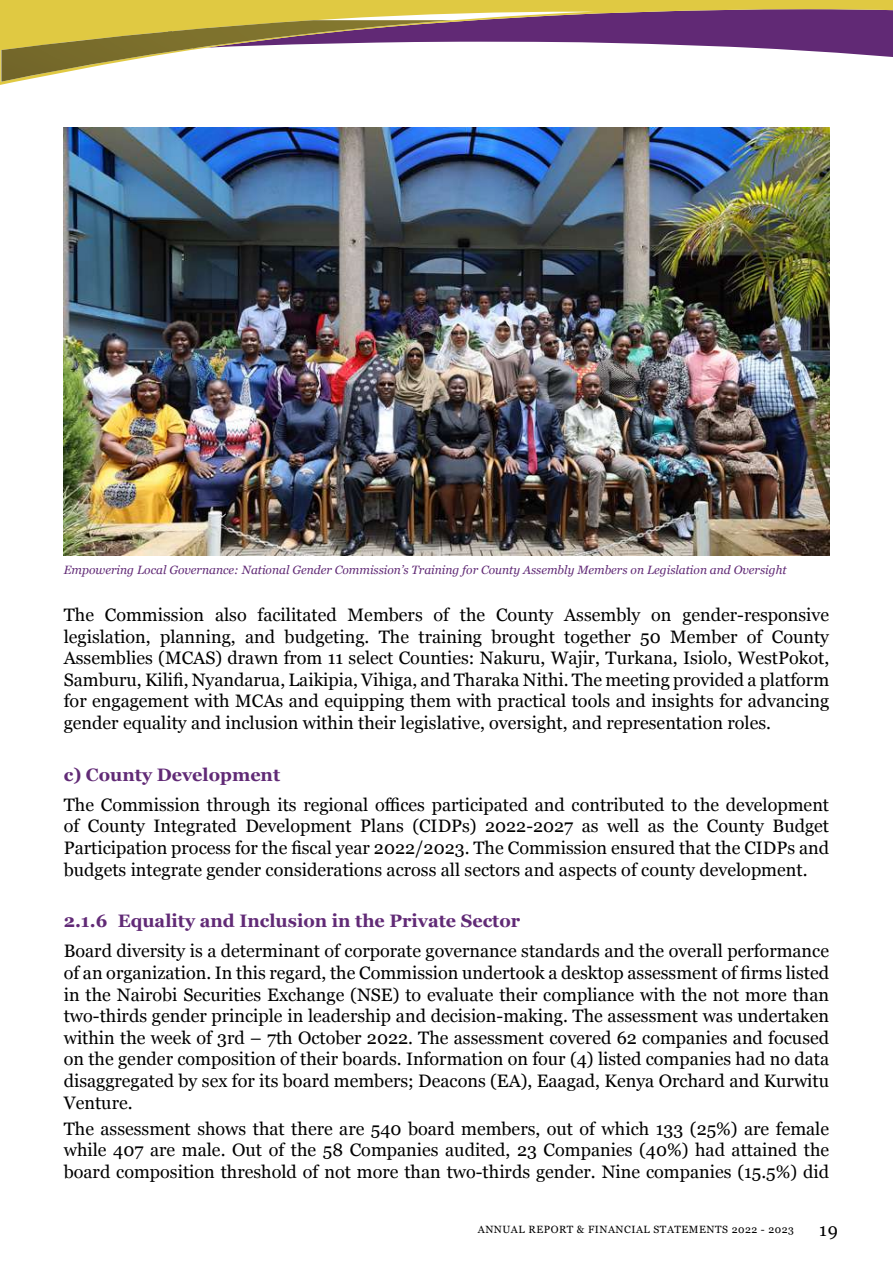
<style>
.page{position:relative;width:893px;height:1263px;background:#fff}
.page>*{position:absolute;margin:0;border:0;box-sizing:border-box;transform-origin:0 0}
.t1{font:18px/21.6px "Georgia";color:#000;text-align:justify}
.t2{font:700 18px "Georgia";color:#612a76}
.t3{font:italic 12px "Georgia";color:#612a76}
.t4{font:10.5px "Georgia";letter-spacing:.05em;color:#000}
</style>
<div class="page">
<svg style="left:0;top:0;width:893px;height:85px;fill:#e0c942"></svg>
<svg style="left:1px;top:9px;width:892px;height:73px"></svg>
<img style="left:64px;top:128px;width:765px;height:428px">
<p class="t3" style="left:64px;top:561px;width:724px">Empowering Local Governance: National Gender Commission’s Training for County Assembly Members on Legislation and Oversight</p>
<p class="t1" style="left:64px;top:603px;width:767px">The Commission also facilitated Members of the County Assembly on gender-responsive legislation, planning, and budgeting. The training brought together 50 Member of County Assemblies (MCAS) drawn from 11 select Counties: Nakuru, Wajir, Turkana, Isiolo, WestPokot, Samburu, Kilifi, Nyandarua, Laikipia, Vihiga, and Tharaka Nithi. The meeting provided a platform for engagement with MCAs and equipping them with practical tools and insights for advancing gender equality and inclusion within their legislative, oversight, and representation roles.</p>
<p class="t2" style="left:64px;top:761px;width:218px">c) County Development</p>
<p class="t1" style="left:64px;top:793px;width:767px">The Commission through its regional offices participated and contributed to the development of County Integrated Development Plans (CIDPs) 2022-2027 as well as the County Budget Participation process for the fiscal year 2022/2023. The Commission ensured that the CIDPs and budgets integrate gender considerations across all sectors and aspects of county development.</p>
<p class="t2" style="left:64px;top:907px;width:458px">2.1.6 Equality and Inclusion in the Private Sector</p>
<p class="t1" style="left:64px;top:940px;width:767px">Board diversity is a determinant of corporate governance standards and the overall performance of an organization. In this regard, the Commission undertook a desktop assessment of firms listed in the Nairobi Securities Exchange (NSE) to evaluate their compliance with the not more than two-thirds gender principle in leadership and decision-making. The assessment was undertaken within the week of 3rd – 7th October 2022. The assessment covered 62 companies and focused on the gender composition of their boards. Information on four (4) listed companies had no data disaggregated by sex for its board members; Deacons (EA), Eaagad, Kenya Orchard and Kurwitu Venture.</p>
<p class="t1" style="left:64px;top:1117px;width:767px">The assessment shows that there are 540 board members, out of which 133 (25%) are female while 407 are male. Out of the 58 Companies audited, 23 Companies (40%) had attained the board composition threshold of not more than two-thirds gender. Nine companies (15.5%) did</p>
<p class="t4" style="left:478px;top:1221px;width:318px">ANNUAL REPORT &amp; FINANCIAL STATEMENTS 2022 - 2023</p>
<p class="t1" style="left:819px;top:1218px;width:20px">19</p>
</div>
